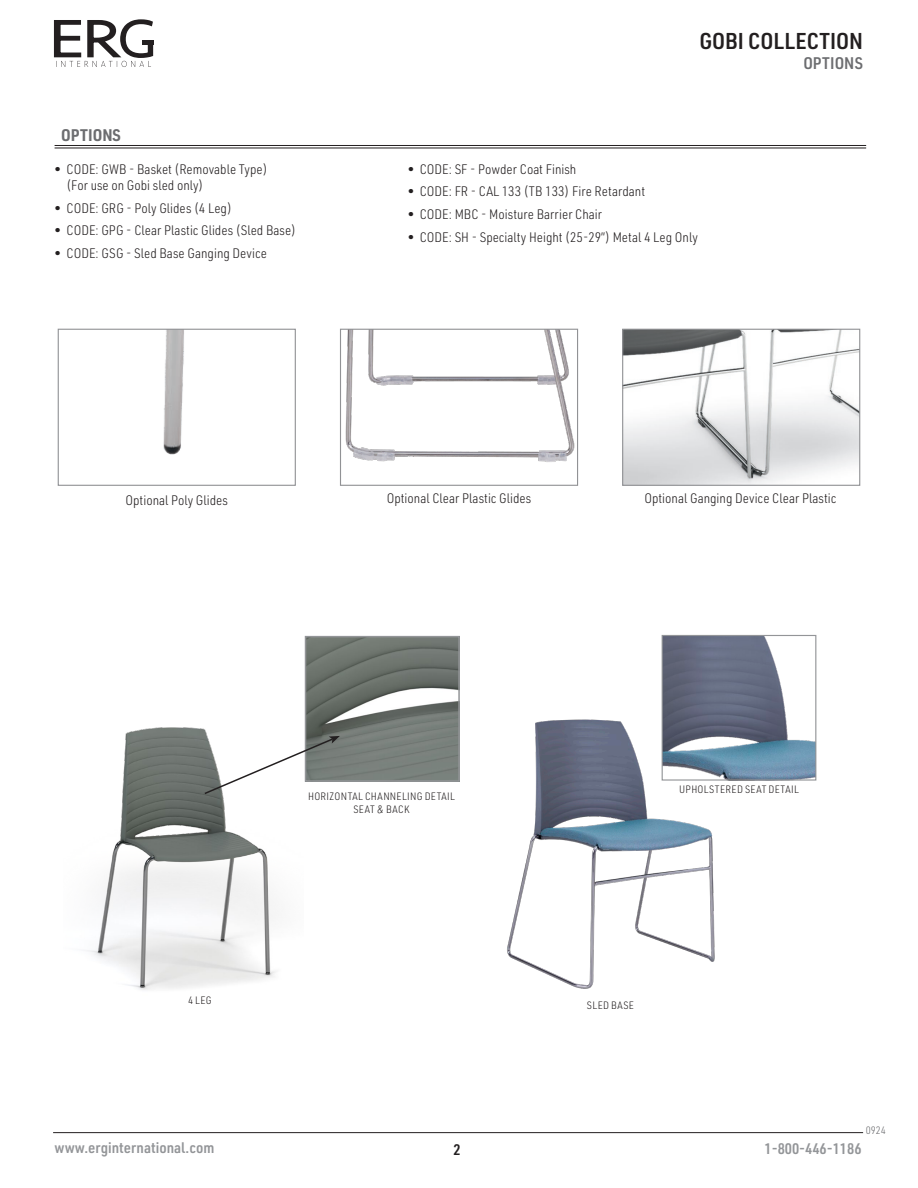
<style>
.page{position:relative;width:918px;height:1188px;background:#fff}
.page>*{position:absolute;margin:0;border:0;box-sizing:border-box;transform-origin:0 0}
.HLeftPageSubHead2{font:600 22.5px "URWDIN Semi Cond";letter-spacing:.005em;color:#231f20}
.HLeftPageSubHead2-2{font:600 16.5px "URWDIN Semi Cond";letter-spacing:.01em;color:#6c6d70}
.NEW_Subhead_rule_below{font:700 16.5px "URWDIN Semi Cond";color:#6c6d70}
.t1{font:600 15px "URWDIN Semi Cond";color:#939598}
.t2{font:600 15px "URWDIN Semi Cond";color:#231f20}
.New_Option_Bullets{font:300 13.5px/16.2px "URWDIN Semi Cond";color:#231f20}
.C_pictorial_specpg_text{font:300 10.5px/12.6px "URWDIN Semi Cond";letter-spacing:.035em;color:#231f20;text-align:center}
.t3{font:300 10.5px "URWDIN Semi Cond";color:#6c6d70}
</style>
<div class="page">
<hr style="left:53px;top:1132px;width:810px;height:1px;background:#231f20">
<svg style="left:53px;top:19px;width:101px;height:48px"></svg>
<div style="left:142px;top:40px;width:11px;height:5px;background:#231f20"></div>
<hr style="left:55px;top:145px;width:811px;height:1px;background:#231f20">
<hr style="left:55px;top:148px;width:811px;height:1px;background:#231f20">
<img style="left:163px;top:331px;width:21px;height:124px">
<div style="left:58px;top:329px;width:238px;height:157px;border:1px solid #919295"></div>
<img style="left:345px;top:331px;width:230px;height:131px">
<div style="left:340px;top:329px;width:238px;height:157px;border:1px solid #919295"></div>
<img style="left:624px;top:331px;width:234px;height:153px">
<div style="left:622px;top:329px;width:238px;height:157px;border:1px solid #919295"></div>
<img style="left:87px;top:727px;width:189px;height:263px">
<img style="left:308px;top:639px;width:149px;height:140px">
<div style="left:305px;top:636px;width:155px;height:146px;border:2px solid #939598"></div>
<svg style="left:203px;top:736px;width:137px;height:59px"></svg>
<img style="left:507px;top:711px;width:208px;height:278px">
<img style="left:664px;top:637px;width:150px;height:142px">
<div style="left:662px;top:635px;width:154px;height:146px;border:1px solid #939598"></div>
<p class="NEW_Subhead_rule_below" style="left:61px;top:124px;width:61px">OPTIONS</p>
<p class="New_Option_Bullets" style="left:67px;top:160px;width:202px;text-indent:-12px">• CODE: GWB - Basket (Removable Type) (For use on Gobi sled only)</p>
<p class="New_Option_Bullets" style="left:55px;top:199px;width:179px">• CODE: GRG - Poly Glides (4 Leg)</p>
<p class="New_Option_Bullets" style="left:55px;top:222px;width:243px">• CODE: GPG - Clear Plastic Glides (Sled Base)</p>
<p class="New_Option_Bullets" style="left:55px;top:245px;width:214px">• CODE: GSG - Sled Base Ganging Device</p>
<p class="HLeftPageSubHead2" style="left:699px;top:26px;width:165px">GOBI COLLECTION</p>
<p class="HLeftPageSubHead2-2" style="left:803px;top:52px;width:61px">OPTIONS</p>
<p class="New_Option_Bullets" style="left:408px;top:160px;width:170px">• CODE: SF - Powder Coat Finish</p>
<p class="New_Option_Bullets" style="left:408px;top:183px;width:239px">• CODE: FR - CAL 133 (TB 133) Fire Retardant</p>
<p class="New_Option_Bullets" style="left:408px;top:206px;width:196px">• CODE: MBC - Moisture Barrier Chair</p>
<p class="New_Option_Bullets" style="left:408px;top:229px;width:292px">• CODE: SH - Specialty Height (25-29”) Metal 4 Leg Only</p>
<p class="New_Option_Bullets" style="left:126px;top:491px;width:104px">Optional Poly Glides</p>
<p class="New_Option_Bullets" style="left:387px;top:489px;width:146px">Optional Clear Plastic Glides</p>
<p class="New_Option_Bullets" style="left:644px;top:490px;width:194px">Optional Ganging Device Clear Plastic</p>
<p class="C_pictorial_specpg_text" style="left:188px;top:993px;width:25px">4 LEG</p>
<p class="C_pictorial_specpg_text" style="left:308px;top:790px;width:148px">HORIZONTAL CHANNELING DETAIL<br>SEAT &amp; BACK</p>
<p class="C_pictorial_specpg_text" style="left:679px;top:783px;width:121px">UPHOLSTERED SEAT DETAIL</p>
<p class="C_pictorial_specpg_text" style="left:587px;top:999px;width:49px">SLED BASE</p>
<p class="t3" style="left:866px;top:1124px;width:22px">0924</p>
<p class="t1" style="left:55px;top:1138px;width:161px">www.erginternational.com</p>
<p class="t1" style="left:765px;top:1138px;width:99px">1-800-446-1186</p>
<p class="t2" style="left:453px;top:1140px;width:9px">2</p>
</div>
